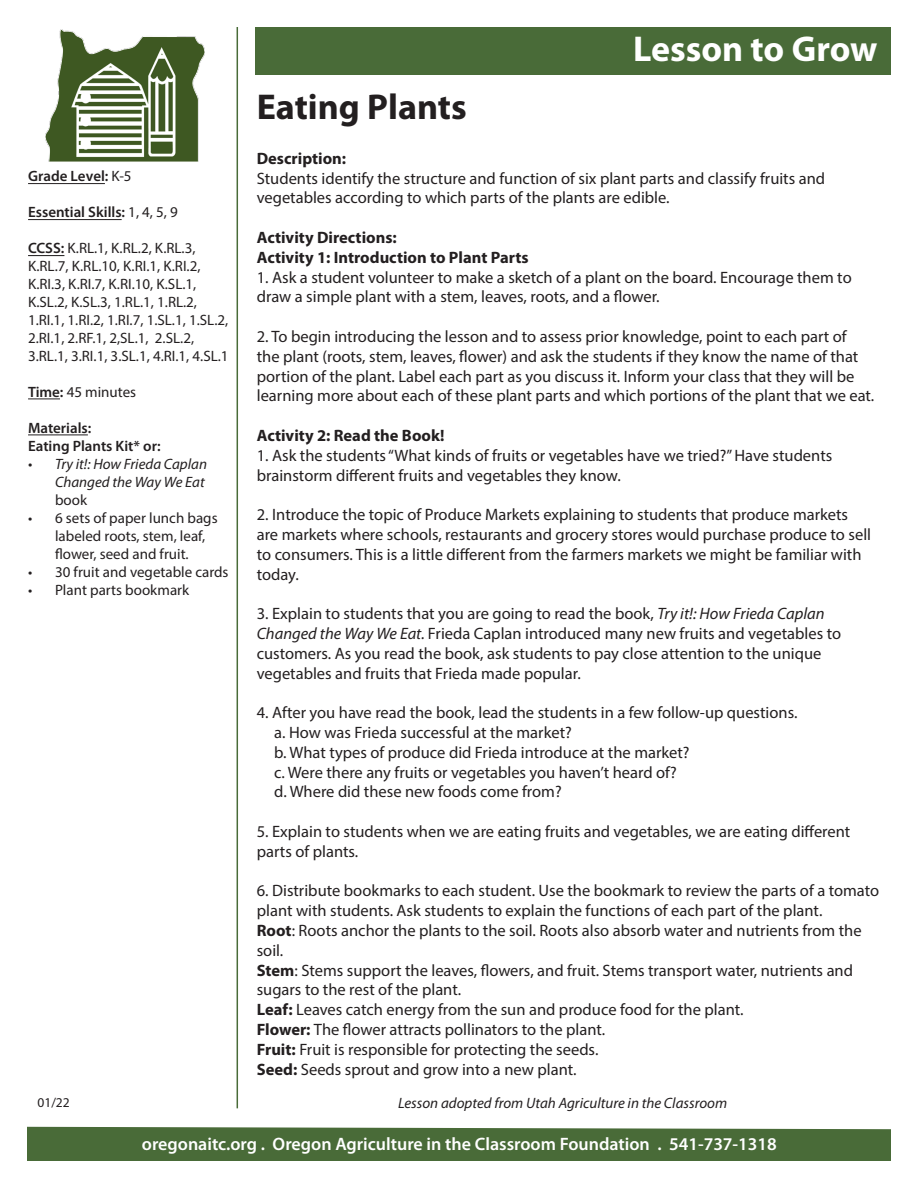
<style>
.page{position:relative;width:918px;height:1188px;background:#fff}
.page>*{position:absolute;margin:0;border:0;box-sizing:border-box;transform-origin:0 0}
.t1{font:700 36px "Myriad Pro";color:#231f20}
.t2{font:700 36px "Myriad Pro";color:#fff}
.t3{font:600 18px "Myriad Pro";color:#fff}
.t4{font:16.5px/19.8px "Myriad Pro";color:#231f20}
.t5{font:700 16.5px/19.8px "Myriad Pro";color:#231f20}
.t6{font:15px/18px "Myriad Pro";color:#231f20}
.t7{font:italic 15px/18px "Myriad Pro";color:#231f20}
.t8{font:600 15px/18px "Myriad Pro";color:#231f20}
.t9{font:13.5px "Myriad Pro";color:#231f20}
.s1{font-weight:400}
.s2{font-weight:600}
.s3{font-style:normal}
.s4{font-weight:700}
.s5{font-style:italic}
</style>
<div class="page">
<div style="left:255px;top:27px;width:636px;height:47px;background:#496b38"></div>
<div style="left:27px;top:1127px;width:864px;height:34px;background:#496b38"></div>
<hr style="left:28px;top:399px;width:32px;height:1px;background:#231f20">
<hr style="left:28px;top:435px;width:60px;height:1px;background:#231f20">
<img style="left:45px;top:30px;width:159px;height:132px">
<hr style="left:237px;top:27px;width:1px;height:1081px;background:#496b38">
<hr style="left:28px;top:183px;width:77px;height:1px;background:#231f20">
<hr style="left:28px;top:219px;width:94px;height:1px;background:#231f20">
<hr style="left:28px;top:255px;width:36px;height:1px;background:#231f20">
<p class="t8" style="left:28px;top:167px;width:105px">Grade Level: <span class="s1">K-5</span></p>
<p class="t8" style="left:28px;top:203px;width:151px">Essential Skills: <span class="s1">1, 4, 5, 9</span></p>
<p class="t6" style="left:28px;top:239px;width:202px"><span class="s2">CCSS:</span> K.RL.1, K.RL.2, K.RL.3, K.RL.7, K.RL.10, K.RI.1, K.RI.2, K.RI.3, K.RI.7, K.RI.10, K.SL.1, K.SL.2, K.SL.3, 1.RL.1, 1.RL.2, 1.RI.1, 1.RI.2, 1.RI.7, 1.SL.1, 1.SL.2, 2.RI.1, 2.RF.1, 2,SL.1, 2.SL.2, 3.RL.1, 3.RI.1, 3.SL.1, 4.RI.1, 4.SL.1</p>
<p class="t6" style="left:28px;top:383px;width:110px"><span class="s2">Time:</span> 45 minutes</p>
<p class="t8" style="left:28px;top:419px;width:134px">Materials:<br>Eating Plants Kit* or:</p>
<p class="t7" style="left:55px;top:455px;width:154px;text-indent:-27px">• Try it!: How Frieda Caplan<br>Changed the Way We Eat <span class="s3">book</span></p>
<p class="t6" style="left:55px;top:509px;width:164px;text-indent:-27px">• 6 sets of paper lunch bags labeled roots, stem, leaf, flower, seed and fruit.</p>
<p class="t6" style="left:28px;top:563px;width:202px">• 30 fruit and vegetable cards</p>
<p class="t6" style="left:28px;top:581px;width:163px">• Plant parts bookmark</p>
<p class="t9" style="left:38px;top:1094px;width:34px">01/22</p>
<p class="t1" style="left:257px;top:84px;width:211px">Eating Plants</p>
<p class="t2" style="left:633px;top:26px;width:246px">Lesson to Grow</p>
<p class="t4" style="left:257px;top:148px;width:570px"><span class="s4">Description:<br></span>Students identify the structure and function of six plant parts and classify fruits and vegetables according to which parts of the plants are edible.</p>
<p class="t5" style="left:257px;top:227px;width:273px">Activity Directions:<br>Activity 1: Introduction to Plant Parts</p>
<p class="t4" style="left:257px;top:267px;width:596px">1. Ask a student volunteer to make a sketch of a plant on the board. Encourage them to draw a simple plant with a stem, leaves, roots, and a flower.</p>
<p class="t4" style="left:257px;top:326px;width:619px">2. To begin introducing the lesson and to assess prior knowledge, point to each part of<br>the plant (roots, stem, leaves, flower) and ask the students if they know the name of that portion of the plant. Label each part as you discuss it. Inform your class that they will be learning more about each of these plant parts and which portions of the plant that we eat.</p>
<p class="t5" style="left:257px;top:425px;width:189px">Activity 2: Read the Book!</p>
<p class="t4" style="left:257px;top:445px;width:577px">1. Ask the students “What kinds of fruits or vegetables have we tried?” Have students brainstorm different fruits and vegetables they know.</p>
<p class="t4" style="left:257px;top:504px;width:616px">2. Introduce the topic of Produce Markets explaining to students that produce markets are markets where schools, restaurants and grocery stores would purchase produce to sell to consumers. This is a little different from the farmers markets we might be familiar with today.</p>
<p class="t4" style="left:257px;top:603px;width:586px">3. Explain to students that you are going to read the book, <span class="s5">Try it!: How Frieda Caplan<br>Changed the Way We Eat.</span> Frieda Caplan introduced many new fruits and vegetables to</p>
<p class="t4" style="left:257px;top:643px;width:566px">customers. As you read the book, ask students to pay close attention to the unique vegetables and fruits that Frieda made popular.</p>
<p class="t4" style="left:274px;top:702px;width:525px;text-indent:-17px">4. After you have read the book, lead the students in a few follow-up questions. a. How was Frieda successful at the market?<br>b. What types of produce did Frieda introduce at the market?<br>c. Were there any fruits or vegetables you haven’t heard of?<br>d. Where did these new foods come from?</p>
<p class="t4" style="left:257px;top:821px;width:595px">5. Explain to students when we are eating fruits and vegetables, we are eating different parts of plants.</p>
<p class="t4" style="left:257px;top:881px;width:624px">6. Distribute bookmarks to each student. Use the bookmark to review the parts of a tomato plant with students. Ask students to explain the functions of each part of the plant.</p>
<p class="t4" style="left:257px;top:920px;width:606px"><span class="s4">Root</span>: Roots anchor the plants to the soil. Roots also absorb water and nutrients from the soil.</p>
<p class="t4" style="left:257px;top:960px;width:598px"><span class="s4">Stem</span>: Stems support the leaves, flowers, and fruit. Stems transport water, nutrients and sugars to the rest of the plant.</p>
<p class="t4" style="left:257px;top:999px;width:488px"><span class="s4">Leaf:</span> Leaves catch energy from the sun and produce food for the plant.</p>
<p class="t4" style="left:257px;top:1019px;width:350px"><span class="s4">Flower:</span> The flower attracts pollinators to the plant.</p>
<p class="t4" style="left:257px;top:1039px;width:343px"><span class="s4">Fruit:</span> Fruit is responsible for protecting the seeds.</p>
<p class="t4" style="left:257px;top:1059px;width:321px"><span class="s4">Seed:</span> Seeds sprout and grow into a new plant.</p>
<p class="t7" style="left:398px;top:1094px;width:331px">Lesson adopted from Utah Agriculture in the Classroom</p>
<p class="t3" style="left:142px;top:1132px;width:637px">oregonaitc.org . Oregon Agriculture in the Classroom Foundation . 541-737-1318</p>
</div>
